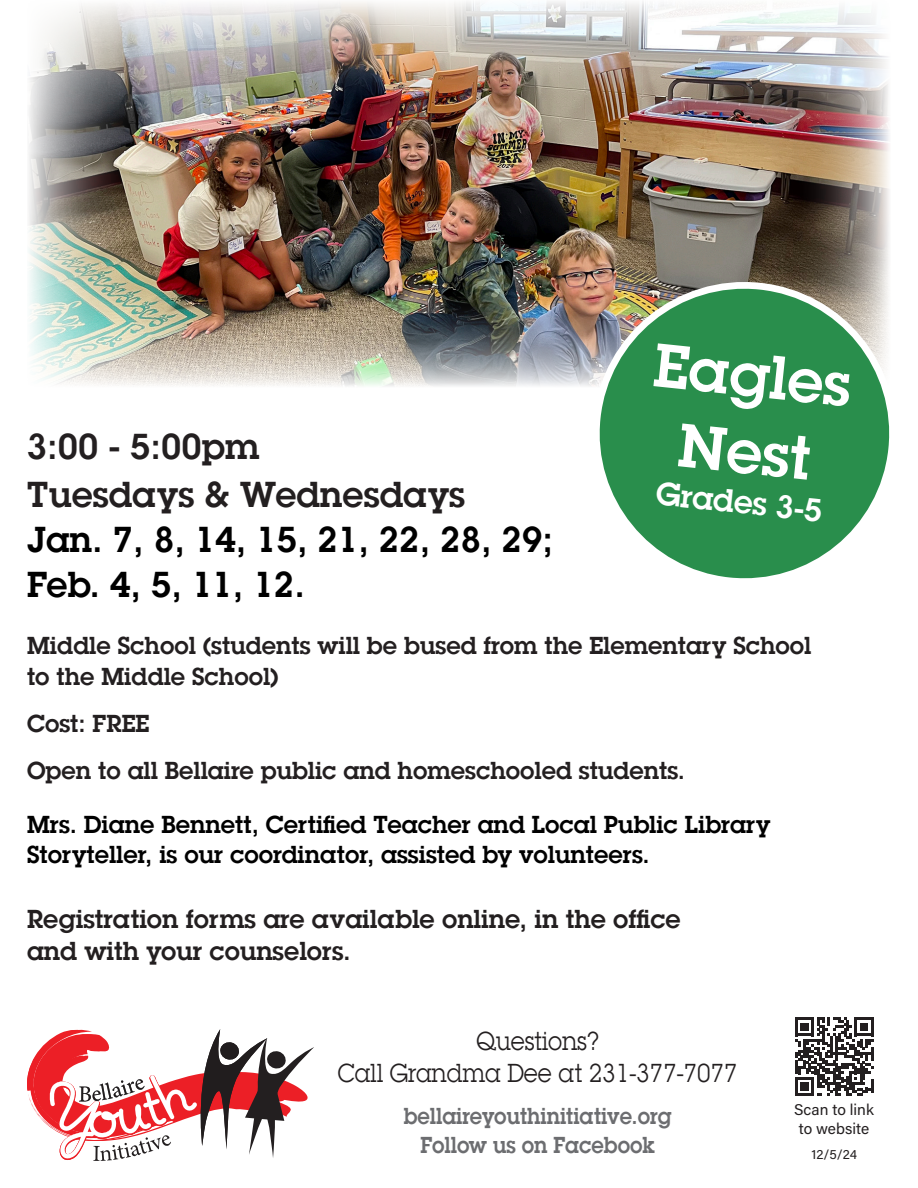
<style>
.page{position:relative;width:918px;height:1188px;background:#fff}
.page>*{position:absolute;margin:0;border:0;box-sizing:border-box;transform-origin:0 0}
.t1{font:600 64.2px/77.1px "Lubalin Graph";color:#fff;text-align:center}
.t2{font:600 37.5px/45px "Lubalin Graph";color:#000}
.t3{font:600 37.5px/48px "Lubalin Graph";color:#231f20}
.t4{font:600 33.45px "Lubalin Graph";color:#fff}
.t5{font:600 27px/32.4px "Lubalin Graph";color:#231f20}
.t6{font:27px/32.4px "Lubalin Graph";color:#231f20;text-align:center;scale:.92 1}
.t7{font:600 25.5px/30.6px "Lubalin Graph";color:#231f20}
.t8{font:600 25.5px/30.6px "Lubalin Graph";color:#000}
.t9{font:600 24px "Lubalin Graph";color:#6c6d70;scale:.92 1}
.t10{font:15.6px/18.6px "Acumin Variable Concept";color:#231f20;text-align:center}
.t11{font:13.5px "Acumin Variable Concept";color:#231f20}
</style>
<div class="page">
<img style="left:29px;top:2px;width:860px;height:384px">
<svg style="left:581px;top:270px;width:309px;height:309px"></svg>
<svg style="left:27px;top:1029px;width:287px;height:132px"></svg>
<svg style="left:795px;top:1017px;width:78px;height:79px"></svg>
<p class="t1" style="left:658px;top:326px;width:199px;rotate:6deg">Eagles<br>Nest</p>
<p class="t4" style="left:659px;top:473px;width:168px;rotate:6deg">Grades 3-5</p>
<p class="t3" style="left:27px;top:422px;width:440px">3:00 - 5:00pm<br>Tuesdays &amp; Wednesdays</p>
<p class="t2" style="left:27px;top:517px;width:527px">Jan. 7, 8, 14, 15, 21, 22, 28, 29;<br>Feb. 4, 5, 11, 12.</p>
<p class="t7" style="left:27px;top:630px;width:786px">Middle School (students will be bused from the Elementary School to the Middle School)</p>
<p class="t7" style="left:27px;top:708px;width:124px">Cost: FREE</p>
<p class="t7" style="left:27px;top:755px;width:659px">Open to all Bellaire public and homeschooled students.</p>
<p class="t8" style="left:27px;top:809px;width:745px">Mrs. Diane Bennett, Certified Teacher and Local Public Library<br>Storyteller, is our coordinator, assisted by volunteers.</p>
<p class="t5" style="left:27px;top:903px;width:655px">Registration forms are available online, in the office and with your counselors.</p>
<p class="t6" style="left:338px;top:1025px;width:436px">Questions?<br>Call Grandma Dee at 231-377-7077</p>
<p class="t9" style="left:404px;top:1102px;width:293px">bellaireyouthinitiative.org</p>
<p class="t9" style="left:420px;top:1130px;width:256px">Follow us on Facebook</p>
<p class="t10" style="left:794px;top:1100px;width:81px">Scan to link to website</p>
<p class="t11" style="left:811px;top:1145px;width:47px">12/5/24</p>
</div>
